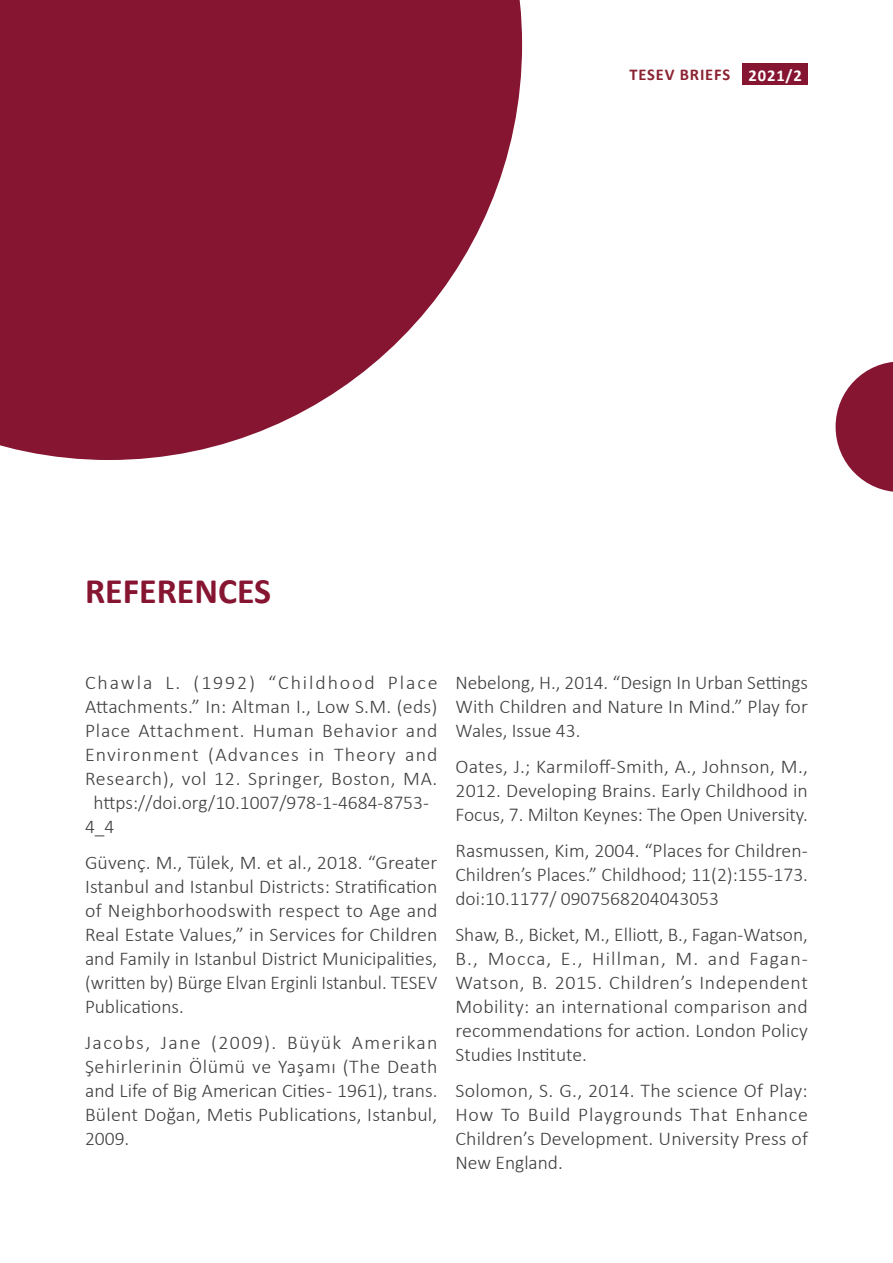
<style>
.page{position:relative;width:893px;height:1263px;background:#fff}
.page>*{position:absolute;margin:0;border:0;box-sizing:border-box;transform-origin:0 0}
.Paragraf_Stili_1{font:700 35.85px "Calibri";color:#861531}
._2020_FES_Normal_TR{font:300 19.5px/24px "Calibri";letter-spacing:.005em;color:#3e3e3f;text-align:justify}
._2020_FES_Normal_TR-2{font:300 19.5px "Calibri";letter-spacing:.035em;color:#3e3e3f}
._2020_FES_Normal_TR-3{font:300 19.5px "Calibri";letter-spacing:.04em;color:#3e3e3f}
._2020_FES_Normal_TR-4{font:300 19.5px "Calibri";letter-spacing:.055em;color:#3e3e3f}
._2020_FES_Normal_TR-5{font:300 19.5px "Calibri";letter-spacing:.095em;color:#3e3e3f}
.t1{font:700 16.65px "Calibri";color:#fff}
.t2{font:700 16.5px "Calibri";letter-spacing:.05em;color:#8b2332}
</style>
<div class="page">
<svg style="left:0;top:0;width:522px;height:460px;background:#983850"></svg>
<svg style="left:836px;top:362px;width:57px;height:130px"></svg>
<div style="left:743px;top:64px;width:65px;height:21px;background:#861531"></div>
<p class="t2" style="left:630px;top:63px;width:102px">TESEV BRIEFS</p>
<p class="t1" style="left:749px;top:63px;width:55px">2021/2</p>
<p class="Paragraf_Stili_1" style="left:85px;top:566px;width:188px">REFERENCES</p>
<p class="_2020_FES_Normal_TR-5" style="left:85px;top:670px;width:354px">Chawla L. (1992) “Childhood Place</p>
<p class="_2020_FES_Normal_TR" style="left:85px;top:694px;width:354px">Attachments.” In: Altman I., Low S.M. (eds)</p>
<p class="_2020_FES_Normal_TR-3" style="left:85px;top:718px;width:354px">Place Attachment. Human Behavior and</p>
<p class="_2020_FES_Normal_TR-4" style="left:85px;top:742px;width:354px">Environment (Advances in Theory and</p>
<p class="_2020_FES_Normal_TR-2" style="left:85px;top:766px;width:354px">Research), vol 12. Springer, Boston, MA.</p>
<p class="_2020_FES_Normal_TR" style="left:94px;top:790px;width:337px">https://doi.org/10.1007/978-1-4684-8753-</p>
<p class="_2020_FES_Normal_TR" style="left:85px;top:814px;width:31px">4_4</p>
<p class="_2020_FES_Normal_TR" style="left:85px;top:850px;width:354px">Güvenç. M., Tülek, M. et al., 2018. “Greater Istanbul and Istanbul Districts: Stratification of Neighborhoodswith respect to Age and Real Estate Values,” in Services for Children and Family in Istanbul District Municipalities, (written by) Bürge Elvan Erginli Istanbul. TESEV Publications.</p>
<p class="_2020_FES_Normal_TR" style="left:85px;top:1030px;width:354px">Jacobs, Jane (2009). Büyük Amerikan Şehirlerinin Ölümü ve Yaşamı (The Death and Life of Big American Cities - 1961), trans.<br>Bülent Doğan, Metis Publications, Istanbul, 2009.</p>
<p class="_2020_FES_Normal_TR" style="left:455px;top:670px;width:354px">Nebelong, H., 2014. “Design In Urban Settings With Children and Nature In Mind.” Play for Wales, Issue 43.</p>
<p class="_2020_FES_Normal_TR" style="left:455px;top:754px;width:354px">Oates, J.; Karmiloff-Smith, A., Johnson, M., 2012. Developing Brains. Early Childhood in Focus, 7. Milton Keynes: The Open University.</p>
<p class="_2020_FES_Normal_TR" style="left:455px;top:838px;width:354px">Rasmussen, Kim, 2004. “Places for Children-Children’s Places.” Childhood; 11(2):155-173. doi:10.1177/ 0907568204043053</p>
<p class="_2020_FES_Normal_TR" style="left:455px;top:922px;width:354px">Shaw, B., Bicket, M., Elliott, B., Fagan-Watson, B., Mocca, E., Hillman, M. and Fagan-Watson, B. 2015. Children’s Independent Mobility: an international comparison and recommendations for action. London Policy Studies Institute.</p>
<p class="_2020_FES_Normal_TR" style="left:455px;top:1078px;width:354px">Solomon, S. G., 2014. The science Of Play:<br>How To Build Playgrounds That Enhance Children’s Development. University Press of New England.</p>
</div>
